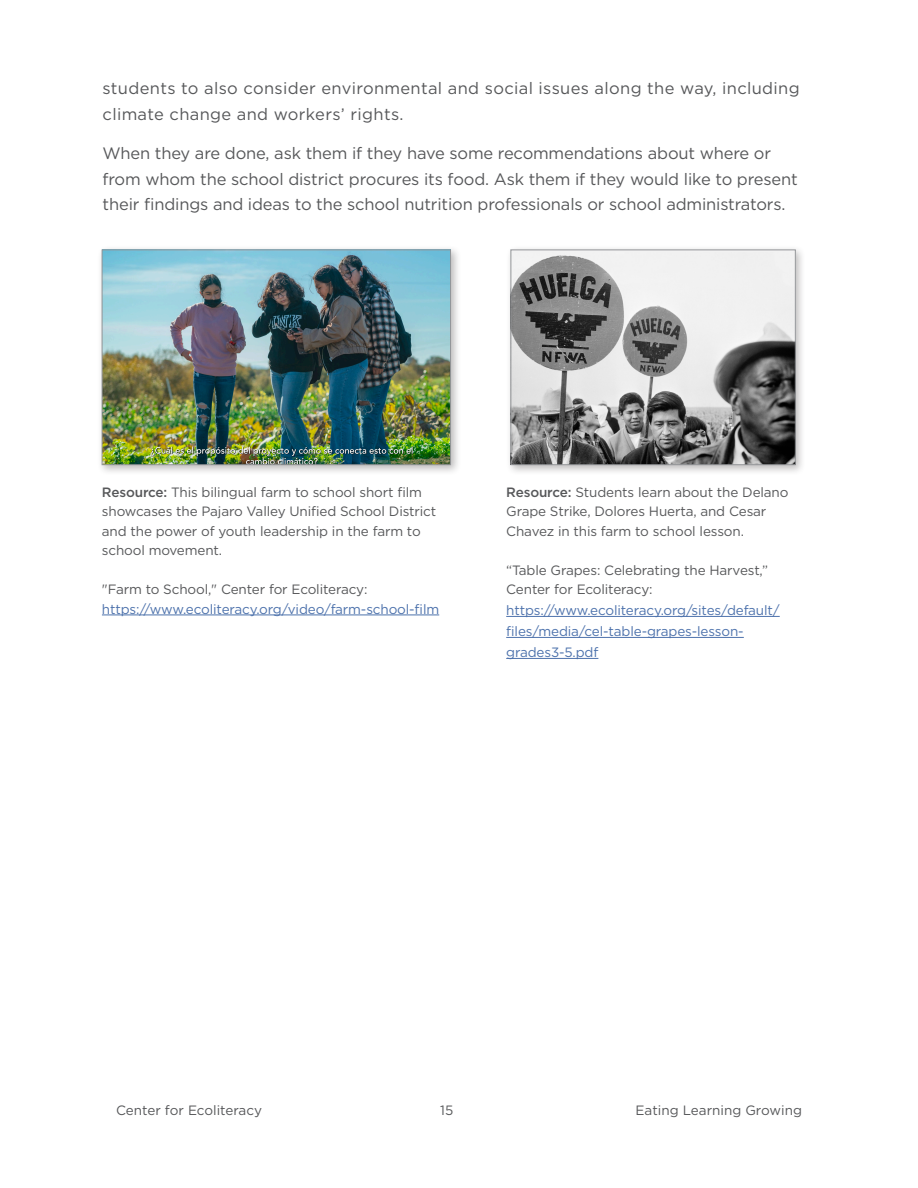
<style>
.page{position:relative;width:918px;height:1188px;background:#fff}
.page>*{position:absolute;margin:0;border:0;box-sizing:border-box;transform-origin:0 0}
.body_text{font:16.5px/25.5px "Gotham";letter-spacing:-.01em;color:#57585a}
.body_text-2{font:16.5px/25.5px "Gotham";letter-spacing:.02em;color:#57585a}
.end_note{font:13.5px/19.5px "Gotham";letter-spacing:-.01em;color:#57585a}
.end_note-2{font:13.5px/21px "Gotham";letter-spacing:-.01em;color:#4d72ac}
.s1{font-weight:500}
</style>
<div class="page">
<div style="left:97px;top:245px;width:364px;height:230px;background:#231f20;opacity:.3"></div>
<img style="left:104px;top:252px;width:345px;height:211px">
<div style="left:102px;top:250px;width:349px;height:215px;border:1px solid #939598"></div>
<div style="left:506px;top:245px;width:300px;height:230px;background:#231f20;opacity:.3"></div>
<img style="left:513px;top:252px;width:281px;height:211px">
<div style="left:511px;top:250px;width:285px;height:215px;border:1px solid #939598"></div>
<hr style="left:102px;top:615px;width:337px;height:1px;background:#4d72ac">
<hr style="left:506px;top:616px;width:274px;height:1px;background:#4d72ac">
<hr style="left:506px;top:637px;width:238px;height:1px;background:#4d72ac">
<hr style="left:506px;top:658px;width:92px;height:1px;background:#4d72ac">
<p class="body_text-2" style="left:103px;top:75px;width:699px">students to also consider environmental and social issues along the way, including climate change and workers’ rights.</p>
<p class="body_text" style="left:103px;top:140px;width:697px">When they are done, ask them if they have some recommendations about where or from whom the school district procures its food. Ask them if they would like to present their findings and ideas to the school nutrition professionals or school administrators.</p>
<p class="end_note" style="left:102px;top:482px;width:336px"><span class="s1">Resource:</span> This bilingual farm to school short film showcases the Pajaro Valley Unified School District and the power of youth leadership in the farm to school movement.</p>
<p class="end_note" style="left:102px;top:579px;width:267px">"Farm to School," Center for Ecoliteracy:</p>
<p class="end_note-2" style="left:102px;top:598px;width:339px">https://www.ecoliteracy.org/video/farm-school-film</p>
<p class="end_note" style="left:506px;top:482px;width:284px"><span class="s1">Resource:</span> Students learn about the Delano<br>Grape Strike, Dolores Huerta, and Cesar<br>Chavez in this farm to school lesson.</p>
<p class="end_note" style="left:506px;top:560px;width:264px">“Table Grapes: Celebrating the Harvest,”<br>Center for Ecoliteracy:</p>
<p class="end_note-2" style="left:506px;top:600px;width:275px">https://www.ecoliteracy.org/sites/default/ files/media/cel-table-grapes-lesson&shy;grades3-5.pdf</p>
<p class="end_note" style="left:116px;top:1100px;width:148px">Center for Ecoliteracy</p>
<p class="end_note" style="left:440px;top:1100px;width:15px">15</p>
<p class="end_note" style="left:636px;top:1100px;width:168px">Eating Learning Growing</p>
</div>
